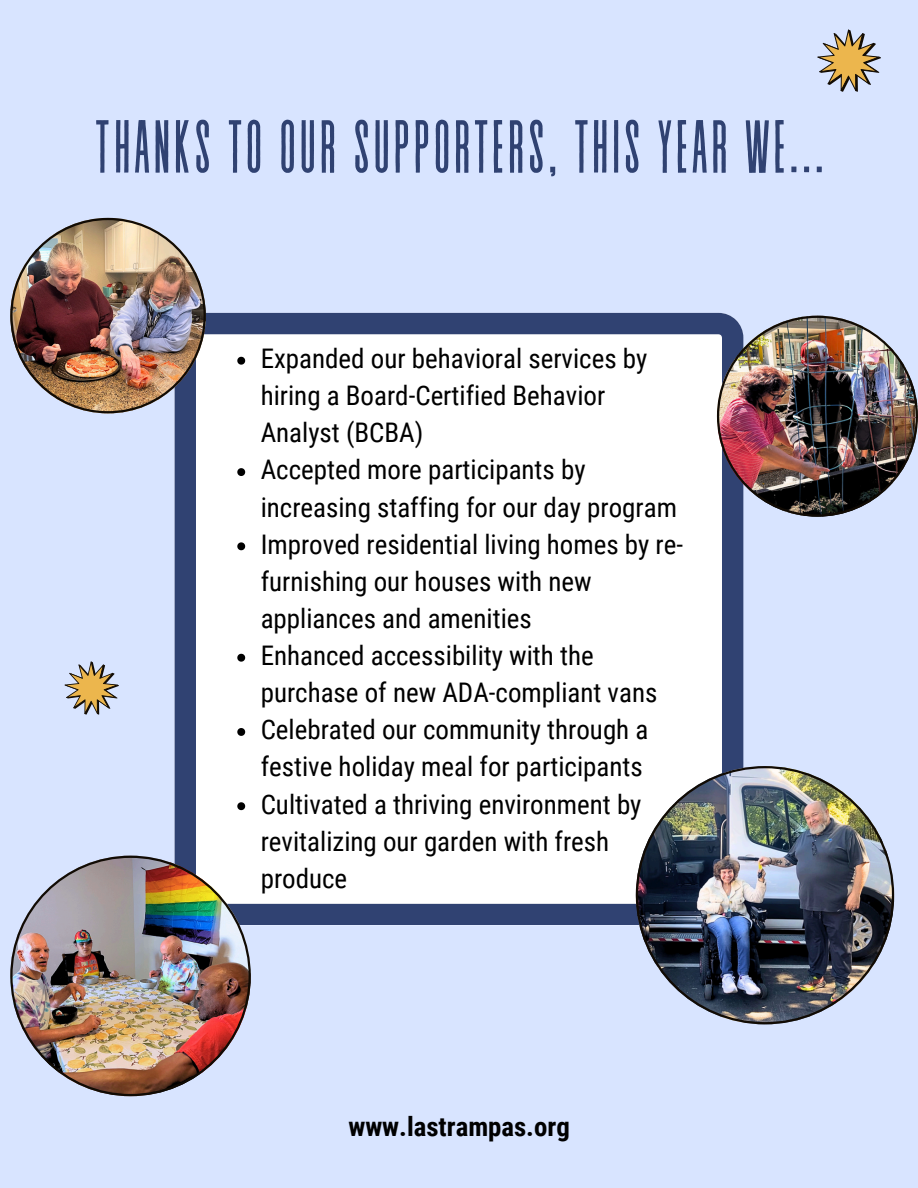
<style>
.page{position:relative;width:918px;height:1188px;background:#d8e4ff}
.page>*{position:absolute;margin:0;border:0;box-sizing:border-box;transform-origin:0 0}
.t1{font:75px "Revive 80 Tall";letter-spacing:.03em;color:#304272}
.t2{font:27px/37.2px "Roboto Condensed";color:#000}
.t3{font:700 26.85px "Roboto Condensed";color:#000}
</style>
<div class="page">
<svg style="left:175px;top:313px;width:568px;height:612px;background:#e8eaef"></svg>
<svg style="left:237px;top:357px;width:8px;height:8px"></svg>
<svg style="left:237px;top:468px;width:8px;height:8px"></svg>
<svg style="left:237px;top:542px;width:8px;height:8px"></svg>
<svg style="left:237px;top:654px;width:8px;height:8px"></svg>
<svg style="left:237px;top:728px;width:8px;height:8px"></svg>
<svg style="left:237px;top:802px;width:8px;height:8px"></svg>
<img style="left:10px;top:218px;width:196px;height:195px">
<img style="left:10px;top:856px;width:241px;height:240px">
<img style="left:717px;top:316px;width:201px;height:201px">
<img style="left:636px;top:766px;width:258px;height:258px">
<svg style="left:817px;top:30px;width:63px;height:61px"></svg>
<svg style="left:65px;top:662px;width:54px;height:52px"></svg>
<p class="t1" style="left:94px;top:108px;width:732px">THANKS TO OUR SUPPORTERS, THIS YEAR WE...</p>
<p class="t2" style="left:261px;top:340px;width:388px">Expanded our behavioral services by hiring a Board-Certified Behavior<br>Analyst (BCBA)</p>
<h1 class="t2" style="left:261px;top:452px;width:418px">Accepted more participants by increasing staffing for our day program</h1>
<p class="t2" style="left:261px;top:526px;width:424px">Improved residential living homes by re&shy;furnishing our houses with new appliances and amenities</p>
<p class="t2" style="left:261px;top:637px;width:398px">Enhanced accessibility with the purchase of new ADA-compliant vans</p>
<p class="t2" style="left:261px;top:711px;width:389px">Celebrated our community through a festive holiday meal for participants</p>
<p class="t2" style="left:261px;top:786px;width:382px">Cultivated a thriving environment by revitalizing our garden with fresh produce</p>
<p class="t3" style="left:348px;top:1111px;width:223px">www.lastrampas.org</p>
</div>
